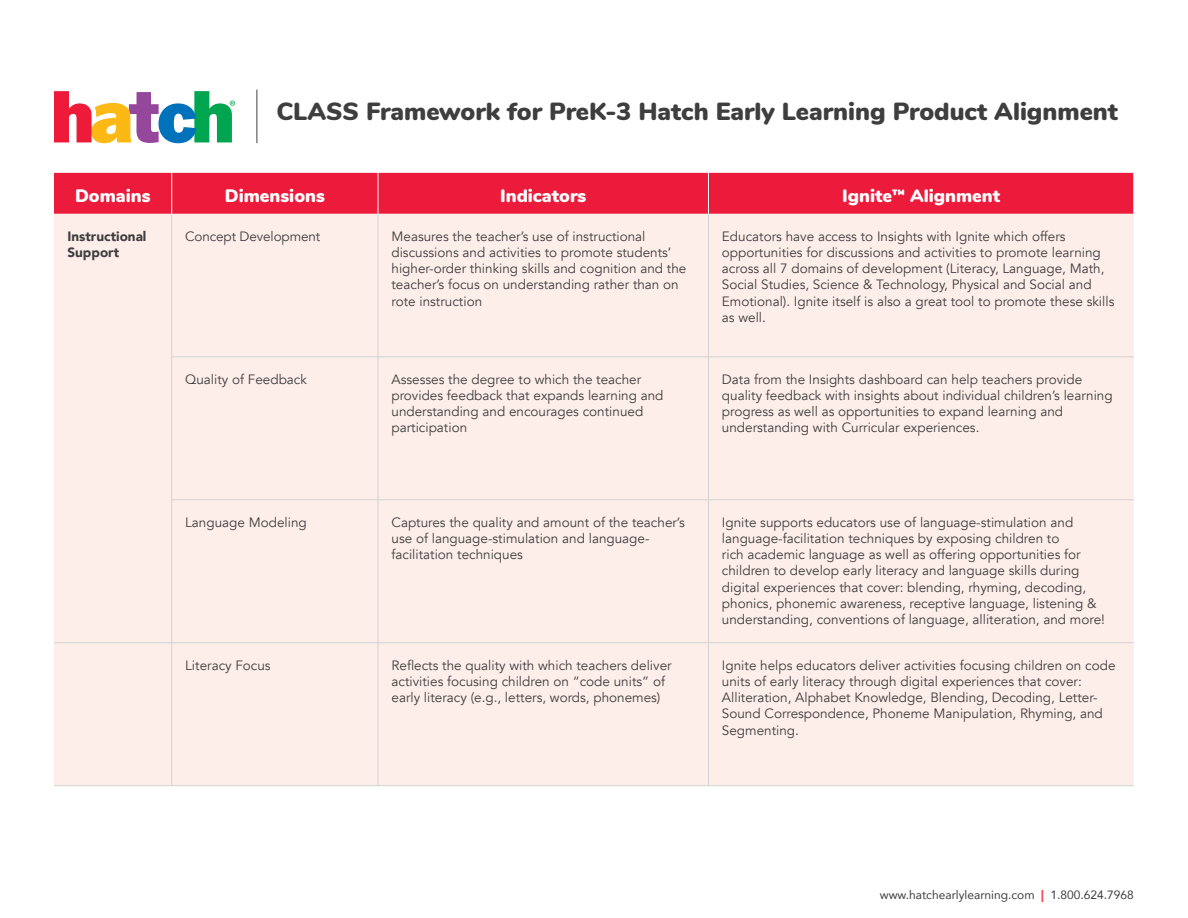
<style>
.page{position:relative;width:1188px;height:918px;background:#fff}
.page>*{position:absolute;margin:0;border:0;box-sizing:border-box;transform-origin:0 0}
.t1{font:900 24.75px "Nunito";color:#3e3e3f}
.t2{font:900 18px "Nunito";color:#fff}
.t3{font:13.5px/16.2px "Avenir";color:#3e3e3f}
.t4{font:900 13.5px/16.2px "Avenir";color:#3e3e3f}
.t5{font:12px "Avenir";color:#3e3e3f}
.s1{font-weight:900;color:#ee4048}
</style>
<div class="page">
<div style="left:54px;top:173px;width:1079px;height:41px;background:#ec1b3b"></div>
<div style="left:54px;top:214px;width:1080px;height:571px;background:#feeeea"></div>
<hr style="left:171px;top:173px;width:1px;height:41px;background:#fff">
<hr style="left:54px;top:642px;width:118px;height:1px;background:#d1d2d4">
<hr style="left:54px;top:785px;width:118px;height:1px;background:#d1d2d4">
<hr style="left:171px;top:214px;width:1px;height:143px;background:#d1d2d4">
<hr style="left:378px;top:214px;width:1px;height:143px;background:#d1d2d4">
<hr style="left:708px;top:214px;width:1px;height:143px;background:#d1d2d4">
<hr style="left:172px;top:357px;width:206px;height:1px;background:#d1d2d4">
<hr style="left:171px;top:357px;width:1px;height:143px;background:#d1d2d4">
<hr style="left:378px;top:357px;width:330px;height:1px;background:#d1d2d4">
<hr style="left:378px;top:357px;width:1px;height:143px;background:#d1d2d4">
<hr style="left:708px;top:357px;width:426px;height:1px;background:#d1d2d4">
<hr style="left:708px;top:357px;width:1px;height:143px;background:#d1d2d4">
<hr style="left:172px;top:500px;width:206px;height:1px;background:#d1d2d4">
<hr style="left:171px;top:500px;width:1px;height:143px;background:#d1d2d4">
<hr style="left:378px;top:500px;width:330px;height:1px;background:#d1d2d4">
<hr style="left:378px;top:500px;width:1px;height:143px;background:#d1d2d4">
<hr style="left:708px;top:500px;width:426px;height:1px;background:#d1d2d4">
<hr style="left:708px;top:500px;width:1px;height:143px;background:#d1d2d4">
<hr style="left:172px;top:642px;width:206px;height:1px;background:#d1d2d4">
<hr style="left:171px;top:643px;width:1px;height:143px;background:#d1d2d4">
<hr style="left:378px;top:642px;width:330px;height:1px;background:#d1d2d4">
<hr style="left:378px;top:643px;width:1px;height:143px;background:#d1d2d4">
<hr style="left:708px;top:642px;width:426px;height:1px;background:#d1d2d4">
<hr style="left:708px;top:643px;width:1px;height:143px;background:#d1d2d4">
<hr style="left:172px;top:785px;width:206px;height:1px;background:#d1d2d4">
<hr style="left:378px;top:785px;width:330px;height:1px;background:#d1d2d4">
<hr style="left:708px;top:785px;width:426px;height:1px;background:#d1d2d4">
<hr style="left:378px;top:173px;width:1px;height:41px;background:#fff">
<hr style="left:708px;top:173px;width:1px;height:41px;background:#fff">
<hr style="left:256px;top:90px;width:1px;height:53px;background:#57585a">
<svg style="left:54px;top:91px;width:181px;height:52px"></svg>
<p class="t1" style="left:276px;top:93px;width:843px">CLASS Framework for PreK-3 Hatch Early Learning Product Alignment</p>
<p class="t2" style="left:75px;top:183px;width:77px">Domains</p>
<p class="t2" style="left:225px;top:183px;width:102px">Dimensions</p>
<p class="t2" style="left:500px;top:183px;width:88px">Indicators</p>
<p class="t2" style="left:842px;top:183px;width:159px">Ignite<sup>™</sup> Alignment</p>
<p class="t4" style="left:68px;top:228px;width:80px">Instructional<br>Support</p>
<p class="t3" style="left:185px;top:228px;width:137px">Concept Development</p>
<p class="t3" style="left:392px;top:228px;width:296px">Measures the teacher’s use of instructional discussions and activities to promote students’ higher-order thinking skills and cognition and the teacher’s focus on understanding rather than on rote instruction</p>
<p class="t3" style="left:722px;top:228px;width:394px">Educators have access to Insights with Ignite which offers opportunities for discussions and activities to promote learning across all 7 domains of development (Literacy, Language, Math, Social Studies, Science &amp; Technology, Physical and Social and Emotional). Ignite itself is also a great tool to promote these skills as well.</p>
<p class="t3" style="left:185px;top:371px;width:123px">Quality of Feedback</p>
<p class="t3" style="left:392px;top:371px;width:274px">Assesses the degree to which the teacher provides feedback that expands learning and understanding and encourages continued participation</p>
<p class="t3" style="left:722px;top:371px;width:392px">Data from the Insights dashboard can help teachers provide quality feedback with insights about individual children’s learning progress as well as opportunities to expand learning and understanding with Curricular experiences.</p>
<p class="t3" style="left:185px;top:514px;width:123px">Language Modeling</p>
<p class="t3" style="left:392px;top:514px;width:295px">Captures the quality and amount of the teacher’s use of language-stimulation and language&shy;facilitation techniques</p>
<p class="t3" style="left:722px;top:514px;width:385px">Ignite supports educators use of language-stimulation and language-facilitation techniques by exposing children to<br>rich academic language as well as offering opportunities for children to develop early literacy and language skills during digital experiences that cover: blending, rhyming, decoding, phonics, phonemic awareness, receptive language, listening &amp; understanding, conventions of language, alliteration, and more!</p>
<p class="t3" style="left:185px;top:657px;width:87px">Literacy Focus</p>
<p class="t3" style="left:392px;top:657px;width:282px">Reflects the quality with which teachers deliver activities focusing children on “code units” of early literacy (e.g., letters, words, phonemes)</p>
<p class="t3" style="left:722px;top:657px;width:395px">Ignite helps educators deliver activities focusing children on code units of early literacy through digital experiences that cover:<br>Alliteration, Alphabet Knowledge, Blending, Decoding, Letter-Sound Correspondence, Phoneme Manipulation, Rhyming, and Segmenting.</p>
<p class="t5" style="left:880px;top:885px;width:256px">www.hatchearlylearning.com <span class="s1">|</span> 1.800.624.7968</p>
</div>
